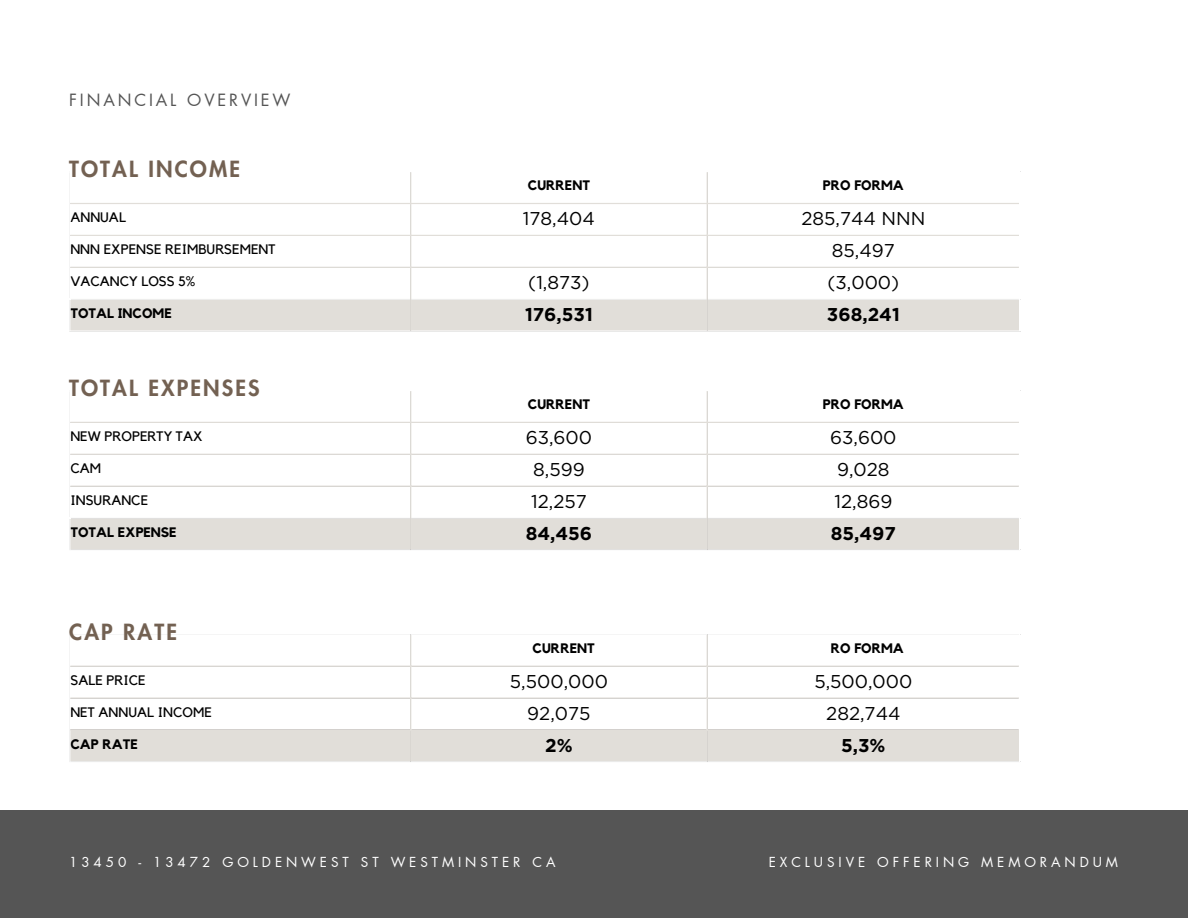
<style>
.page{position:relative;width:1188px;height:918px;background:#fff}
.page>*{position:absolute;margin:0;border:0;box-sizing:border-box;transform-origin:0 0}
.t1{font:800 21.75px "Futura LT Pro";letter-spacing:.1em;color:#736152}
.t2{font:18.6px "Gotham";color:#000}
.t3{font:700 18.6px "Gotham";color:#000}
.t4{font:16.5px "Futura LT Pro";letter-spacing:.175em;color:#555}
.t5{font:13.65px "Kollektif";color:#000}
.t6{font:700 13.65px "Kollektif";color:#000}
.t7{font:13.5px "Futura LT Pro";letter-spacing:.29em;color:#fff}
.s1{color:#fff}
</style>
<div class="page">
<div style="left:0;top:810px;width:1188px;height:108px;background:#555"></div>
<div style="left:70px;top:300px;width:949px;height:30px;background:#e1ded9"></div>
<hr style="left:410px;top:172px;width:1px;height:158px;background:#e1ded9">
<hr style="left:707px;top:172px;width:1px;height:158px;background:#e1ded9">
<hr style="left:70px;top:203px;width:949px;height:1px;background:#e1ded9">
<hr style="left:70px;top:235px;width:949px;height:1px;background:#e1ded9">
<hr style="left:70px;top:267px;width:949px;height:1px;background:#e1ded9">
<div style="left:70px;top:519px;width:949px;height:30px;background:#e1ded9"></div>
<hr style="left:410px;top:391px;width:1px;height:158px;background:#e1ded9">
<hr style="left:707px;top:391px;width:1px;height:158px;background:#e1ded9">
<hr style="left:70px;top:422px;width:949px;height:1px;background:#e1ded9">
<hr style="left:70px;top:454px;width:949px;height:1px;background:#e1ded9">
<hr style="left:70px;top:486px;width:949px;height:1px;background:#e1ded9">
<svg style="left:411px;top:635px;width:608px;height:31px"></svg>
<div style="left:70px;top:731px;width:949px;height:30px;background:#e1ded9"></div>
<hr style="left:410px;top:635px;width:1px;height:126px;background:#e1ded9">
<hr style="left:707px;top:635px;width:1px;height:126px;background:#e1ded9">
<hr style="left:70px;top:666px;width:949px;height:1px;background:#e1ded9">
<hr style="left:70px;top:697px;width:949px;height:2px;background:#e1ded9">
<hr style="left:70px;top:729px;width:949px;height:2px;background:#e1ded9">
<p class="t4" style="left:69px;top:92px;width:223px">FINANCIAL OVERVIEW</p>
<h1 class="t1" style="left:69px;top:159px;width:172px">TOTAL INCOME</h1>
<p class="t6" style="left:528px;top:179px;width:64px">CURRENT</p>
<p class="t6" style="left:823px;top:179px;width:83px">PRO FORMA</p>
<p class="t5" style="left:70px;top:211px;width:57px">ANNUAL</p>
<p class="t2" style="left:523px;top:208px;width:74px">178,404</p>
<p class="t2" style="left:801px;top:208px;width:126px">285,744 NNN</p>
<p class="t5" style="left:70px;top:243px;width:207px">NNN EXPENSE REIMBURSEMENT</p>
<p class="t2" style="left:832px;top:240px;width:65px">85,497</p>
<p class="t5" style="left:70px;top:275px;width:126px">VACANCY LOSS 5%</p>
<p class="t2" style="left:528px;top:271px;width:63px">(1,873)</p>
<p class="t2" style="left:828px;top:271px;width:73px">(3,000)</p>
<p class="t6" style="left:70px;top:307px;width:103px">TOTAL INCOME</p>
<p class="t3" style="left:525px;top:303px;width:69px">176,531</p>
<p class="t3" style="left:827px;top:303px;width:74px">368,241</p>
<h1 class="t1" style="left:69px;top:378px;width:192px">TOTAL EXPENSES</h1>
<p class="t6" style="left:528px;top:398px;width:64px">CURRENT</p>
<p class="t6" style="left:823px;top:398px;width:83px">PRO FORMA</p>
<p class="t5" style="left:70px;top:430px;width:134px">NEW PROPERTY TAX</p>
<p class="t2" style="left:526px;top:426px;width:68px">63,600</p>
<p class="t2" style="left:830px;top:426px;width:68px">63,600</p>
<p class="t5" style="left:70px;top:462px;width:32px">CAM</p>
<p class="t2" style="left:533px;top:458px;width:53px">8,599</p>
<p class="t2" style="left:837px;top:458px;width:54px">9,028</p>
<p class="t5" style="left:70px;top:494px;width:79px">INSURANCE</p>
<p class="t2" style="left:531px;top:490px;width:57px">12,257</p>
<p class="t2" style="left:834px;top:490px;width:59px">12,869</p>
<p class="t6" style="left:70px;top:526px;width:108px">TOTAL EXPENSE</p>
<p class="t3" style="left:526px;top:522px;width:68px">84,456</p>
<p class="t3" style="left:831px;top:522px;width:67px">85,497</p>
<p class="t1" style="left:69px;top:622px;width:109px">CAP RATE</p>
<p class="t6" style="left:523px;top:642px;width:73px"><span class="s1">C</span>CURRENT</p>
<p class="t6" style="left:823px;top:642px;width:83px"><span class="s1">P</span>RO FORMA</p>
<p class="t5" style="left:70px;top:674px;width:77px">SALE PRICE</p>
<p class="t2" style="left:510px;top:670px;width:100px">5,500,000</p>
<p class="t2" style="left:814px;top:670px;width:100px">5,500,000</p>
<p class="t5" style="left:70px;top:706px;width:143px">NET ANNUAL INCOME</p>
<p class="t2" style="left:527px;top:702px;width:65px">92,075</p>
<p class="t2" style="left:826px;top:702px;width:76px">282,744</p>
<p class="t6" style="left:70px;top:738px;width:69px">CAP RATE</p>
<p class="t3" style="left:545px;top:734px;width:29px">2%</p>
<p class="t3" style="left:841px;top:734px;width:46px">5,3%</p>
<h1 class="t7" style="left:69px;top:855px;width:488px">13450 - 13472 GOLDENWEST ST WESTMINSTER CA</h1>
<h2 class="t7" style="left:769px;top:855px;width:351px">EXCLUSIVE OFFERING MEMORANDUM</h2>
</div>
